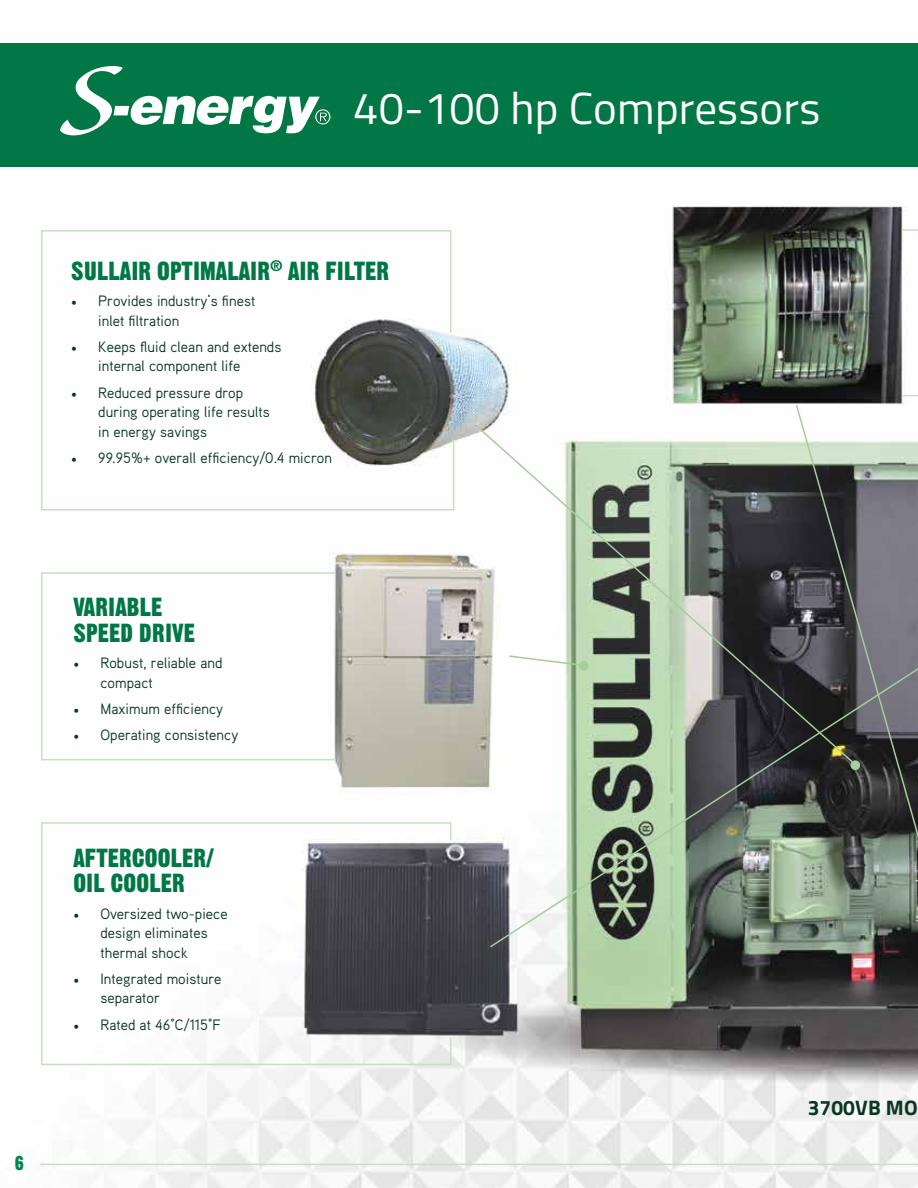
<style>
.page{position:relative;width:918px;height:1188px;background:#fff}
.page>*{position:absolute;margin:0;border:0;box-sizing:border-box;transform-origin:0 0}
.t1{font:45px "Titillium Web";letter-spacing:.005em;color:#fff}
.t2{font:25.5px/25.5px "Gothic Thirteen";letter-spacing:.005em;color:#007745}
.t3{font:700 21px "Titillium Web";letter-spacing:.01em;color:#0a3723}
.t4{font:19.5px "Gothic Thirteen";color:#008752}
.t5{font:15px/19.5px "Aaux";letter-spacing:.005em;color:#0a3723}
.s1{font-family:"Minion Pro"}
</style>
<div class="page">
<img style="left:40px;top:206px;width:878px;height:982px">
<hr style="left:40px;top:1164px;width:878px;height:1px;background:#c8dfc4">
<svg style="left:795px;top:403px;width:123px;height:166px"></svg>
<svg style="left:479px;top:428px;width:378px;height:339px"></svg>
<svg style="left:488px;top:569px;width:430px;height:380px"></svg>
<div style="left:850px;top:760px;width:10px;height:10px;background:#a4ce9a;border-radius:50%"></div>
<div style="left:579px;top:661px;width:10px;height:10px;background:#a4ce9a;border-radius:50%"></div>
<svg style="left:900px;top:229px;width:18px;height:168px"></svg>
<svg style="left:40px;top:571px;width:297px;height:190px"></svg>
<svg style="left:40px;top:229px;width:415px;height:282px"></svg>
<svg style="left:40px;top:821px;width:412px;height:245px"></svg>
<div style="left:0;top:43px;width:918px;height:124px;background:#007745"></div>
<svg style="left:60px;top:66px;width:270px;height:69px"></svg>
<h1 class="t1" style="left:353px;top:75px;width:468px">40-100 hp Compressors</h1>
<h2 class="t2" style="left:71px;top:258px;width:320px">SULLAIR OPTIMALAIR<sup>®</sup> AIR FILTER</h2>
<p class="t5" style="left:98px;top:291px;width:159px;text-indent:-27px"><span class="s1">•</span> Provides industry’s finest inlet filtration</p>
<p class="t5" style="left:98px;top:336px;width:185px;text-indent:-27px"><span class="s1">•</span> Keeps fluid clean and extends internal component life</p>
<p class="t5" style="left:98px;top:382px;width:173px;text-indent:-27px"><span class="s1">•</span> Reduced pressure drop during operating life results in energy savings</p>
<p class="t5" style="left:71px;top:447px;width:262px"><span class="s1">•</span> 99.95%+ overall efficiency/0.4 micron</p>
<h2 class="t2" style="left:73px;top:594px;width:123px">VARIABLE<br>SPEED DRIVE</h2>
<p class="t5" style="left:100px;top:653px;width:123px;text-indent:-27px"><span class="s1">•</span> Robust, reliable and compact</p>
<p class="t5" style="left:73px;top:698px;width:151px"><span class="s1">•</span> Maximum efficiency</p>
<p class="t5" style="left:73px;top:725px;width:166px"><span class="s1">•</span> Operating consistency</p>
<h2 class="t2" style="left:73px;top:845px;width:142px">AFTERCOOLER/<br>OIL COOLER</h2>
<p class="t5" style="left:100px;top:903px;width:129px;text-indent:-27px"><span class="s1">•</span> Oversized two-piece design eliminates thermal shock</p>
<p class="t5" style="left:100px;top:968px;width:122px;text-indent:-27px"><span class="s1">•</span> Integrated moisture separator</p>
<p class="t5" style="left:73px;top:1014px;width:149px"><span class="s1">•</span> Rated at 46°C/115°F</p>
<h3 class="t4" style="left:15px;top:1151px;width:10px">6</h3>
<h3 class="t3" style="left:808px;top:1091px;width:112px">3700VB MO</h3>
</div>
